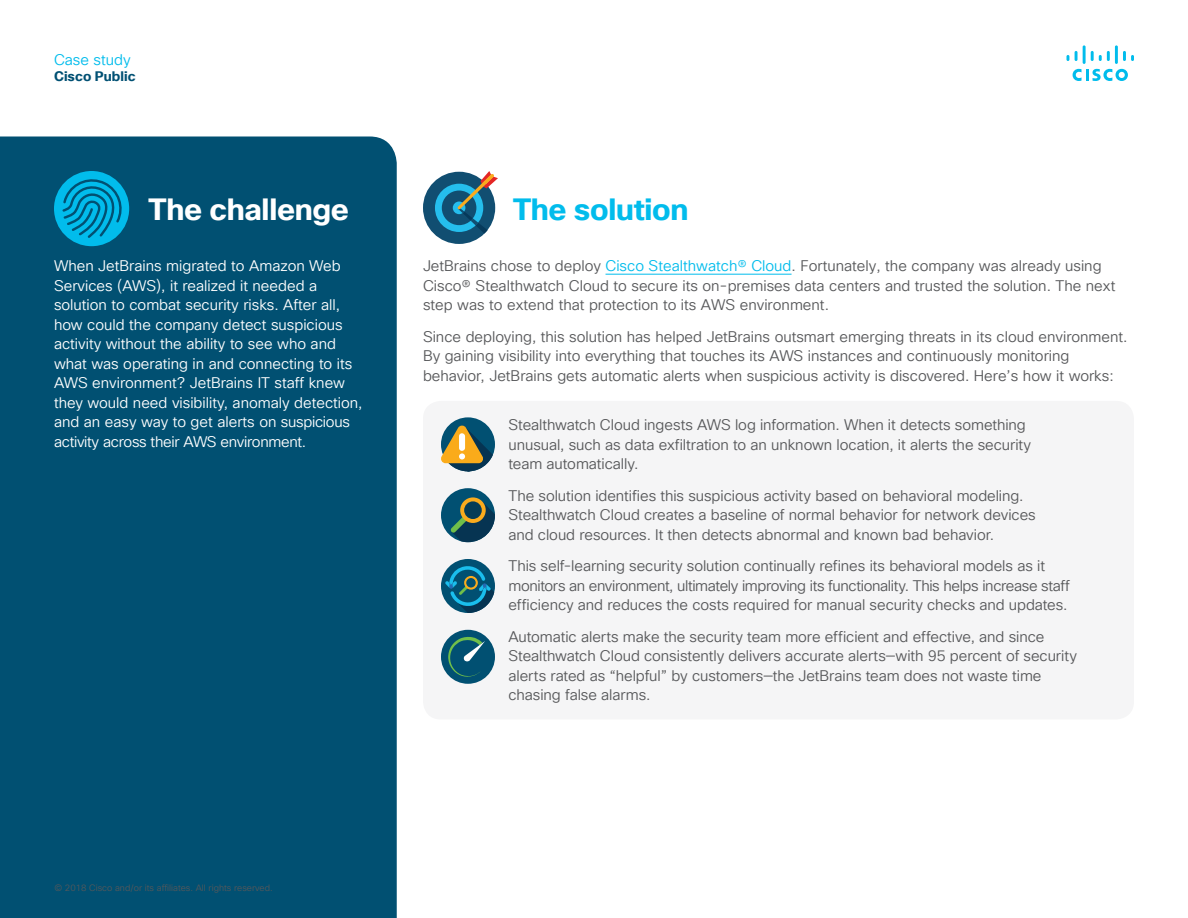
<style>
.page{position:relative;width:1188px;height:918px;background:#fff}
.page>*{position:absolute;margin:0;border:0;box-sizing:border-box;transform-origin:0 0}
.Sidebar_Heading_Whit{font:700 30px "Cisco Sans TT";letter-spacing:-.01em;color:#fff}
.Sidebar_Heading_Blue{font:700 30px "Cisco Sans TT";letter-spacing:-.01em;color:#01bcec}
.Bullet{font:15px/19.5px "Cisco Sans TT Light";letter-spacing:-.005em;color:#57585a}
.Body{font:15px/19.5px "Cisco Sans TT Light";color:#57585a}
.Body_White{font:15px/19.5px "Cisco Sans TT Light";color:#fff}
.t1{font:15px "Cisco Sans TT Light";color:#01bcec}
.t2{font:700 13.5px "Cisco Sans TT";color:#005073}
.t3{font:9px "Cisco Sans TT Light";color:#57585a}
.s1{color:#01bcec}
</style>
<div class="page">
<svg style="left:1073px;top:69px;width:55px;height:12px"></svg>
<svg style="left:1067px;top:55px;width:2px;height:6px"></svg>
<svg style="left:1075px;top:51px;width:3px;height:10px"></svg>
<hr style="left:1083px;top:45px;width:3px;height:19px;background:#01bcec">
<svg style="left:1091px;top:51px;width:19px;height:10px"></svg>
<hr style="left:1115px;top:45px;width:3px;height:19px;background:#01bcec">
<svg style="left:1123px;top:51px;width:11px;height:10px"></svg>
<div style="left:0;top:136px;width:397px;height:782px;background:#015072"></div>
<div style="left:54px;top:171px;width:75px;height:75px;background:#01bcec;border-radius:50%"></div>
<svg style="left:61px;top:176px;width:63px;height:63px"></svg>
<div style="left:423px;top:401px;width:711px;height:318px;background:#f5f5f6;border-radius:18px"></div>
<div style="left:423px;top:172px;width:72px;height:72px;background:#114e71;border-radius:50%"></div>
<svg style="left:435px;top:171px;width:63px;height:63px"></svg>
<div style="left:441px;top:488px;width:54px;height:54px;background:#015072;border-radius:50%"></div>
<svg style="left:451px;top:497px;width:44px;height:45px"></svg>
<div style="left:441px;top:417px;width:54px;height:54px;background:#015072;border-radius:50%"></div>
<svg style="left:441px;top:425px;width:52px;height:47px"></svg>
<div style="left:459px;top:433px;width:6px;height:18px;background:#fff;border-radius:3px"></div>
<div style="left:459px;top:453px;width:6px;height:7px;background:#fff;border-radius:50%"></div>
<div style="left:441px;top:559px;width:54px;height:54px;background:#015072;border-radius:50%"></div>
<svg style="left:445px;top:565px;width:49px;height:48px"></svg>
<div style="left:441px;top:630px;width:54px;height:54px;background:#015072;border-radius:50%"></div>
<svg style="left:448px;top:637px;width:37px;height:40px"></svg>
<hr style="left:606px;top:274px;width:186px;height:1px;background:#01bcec">
<p class="t1" style="left:54px;top:50px;width:78px">Case study</p>
<p class="t2" style="left:54px;top:68px;width:83px">Cisco Public</p>
<p class="Sidebar_Heading_Whit" style="left:148px;top:190px;width:202px">The challenge</p>
<p class="Body_White" style="left:54px;top:257px;width:310px">When JetBrains migrated to Amazon Web Services (AWS), it realized it needed a solution to combat security risks. After all, how could the company detect suspicious activity without the ability to see who and what was operating in and connecting to its AWS environment? JetBrains IT staff knew they would need visibility, anomaly detection, and an easy way to get alerts on suspicious activity across their AWS environment.</p>
<p class="Sidebar_Heading_Blue" style="left:513px;top:190px;width:177px">The solution</p>
<p class="Body" style="left:423px;top:257px;width:694px">JetBrains chose to deploy <span class="s1">Cisco Stealthwatch® Cloud</span>. Fortunately, the company was already using<br>Cisco® Stealthwatch Cloud to secure its on-premises data centers and trusted the solution. The next step was to extend that protection to its AWS environment.</p>
<p class="Body" style="left:423px;top:327px;width:706px">Since deploying, this solution has helped JetBrains outsmart emerging threats in its cloud environment.<br>By gaining visibility into everything that touches its AWS instances and continuously monitoring behavior, JetBrains gets automatic alerts when suspicious activity is discovered. Here’s how it works:</p>
<p class="Bullet" style="left:508px;top:416px;width:524px">Stealthwatch Cloud ingests AWS log information. When it detects something unusual, such as data exfiltration to an unknown location, it alerts the security team automatically.</p>
<p class="Bullet" style="left:508px;top:486px;width:529px">The solution identifies this suspicious activity based on behavioral modeling.<br>Stealthwatch Cloud creates a baseline of normal behavior for network devices and cloud resources. It then detects abnormal and known bad behavior.</p>
<p class="Bullet" style="left:508px;top:557px;width:563px">This self-learning security solution continually refines its behavioral models as it monitors an environment, ultimately improving its functionality. This helps increase staff efficiency and reduces the costs required for manual security checks and updates.</p>
<p class="Bullet" style="left:508px;top:627px;width:570px">Automatic alerts make the security team more efficient and effective, and since Stealthwatch Cloud consistently delivers accurate alerts—with 95 percent of security alerts rated as “helpful” by customers—the JetBrains team does not waste time chasing false alarms.</p>
<p class="t3" style="left:54px;top:882px;width:220px">© 2018 Cisco and/or its affiliates. All rights reserved.</p>
</div>
